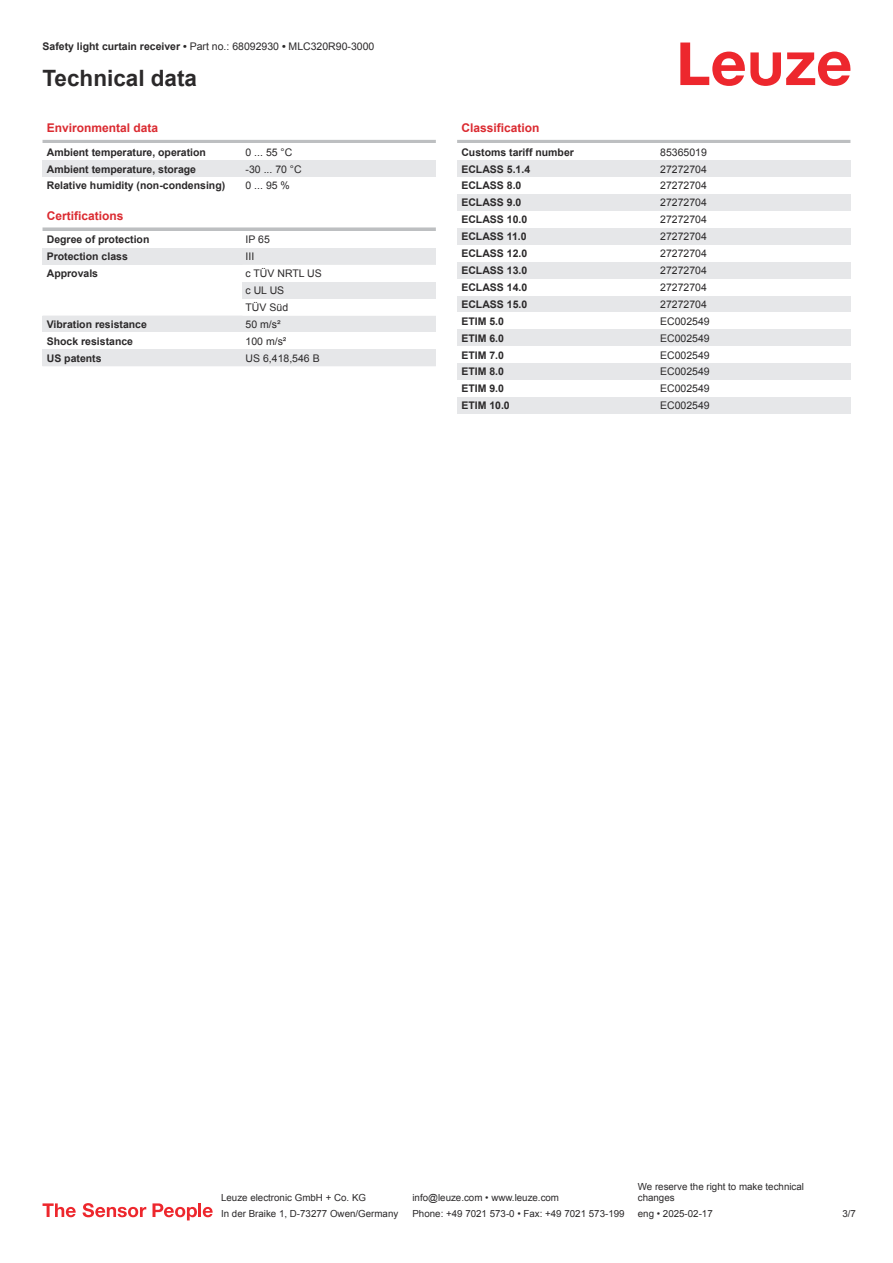
<style>
.page{position:relative;width:893px;height:1263px;background:#fff}
.page>*{position:absolute;margin:0;border:0;box-sizing:border-box;transform-origin:0 0}
.t1{font:700 22.5px "Arial";color:#2b292a}
.t2{font:700 12px "Arial";color:#db2a30}
.t3{font:700 10.5px "Arial";color:#2b292a}
.t4{font:10.5px/17px "Arial";color:#2b292a}
.t5{font:9.75px/11.7px "Arial";color:#2b292a}
.s1{font-weight:700}
</style>
<div class="page">
<svg style="left:680px;top:43px;width:170px;height:43px"></svg>
<hr style="left:43px;top:140px;width:393px;height:3px;background:#bdbfc1">
<div style="left:43px;top:160px;width:199px;height:17px;background:#e6e7e9"></div>
<div style="left:242px;top:160px;width:194px;height:17px;background:#e6e7e9"></div>
<svg style="left:43px;top:227px;width:393px;height:4px;background:#c4c6c8"></svg>
<div style="left:43px;top:248px;width:199px;height:17px;background:#e6e7e9"></div>
<div style="left:242px;top:248px;width:194px;height:17px;background:#e6e7e9"></div>
<div style="left:242px;top:282px;width:194px;height:17px;background:#e6e7e9"></div>
<div style="left:43px;top:316px;width:199px;height:16px;background:#e6e7e9"></div>
<div style="left:242px;top:316px;width:194px;height:16px;background:#e6e7e9"></div>
<div style="left:43px;top:349px;width:199px;height:17px;background:#e6e7e9"></div>
<div style="left:242px;top:349px;width:194px;height:17px;background:#e6e7e9"></div>
<hr style="left:457px;top:140px;width:393px;height:3px;background:#bdbfc1">
<div style="left:457px;top:160px;width:200px;height:17px;background:#e6e7e9"></div>
<div style="left:657px;top:160px;width:193px;height:17px;background:#e6e7e9"></div>
<div style="left:457px;top:194px;width:200px;height:17px;background:#e6e7e9"></div>
<div style="left:657px;top:194px;width:193px;height:17px;background:#e6e7e9"></div>
<div style="left:457px;top:228px;width:200px;height:17px;background:#e6e7e9"></div>
<div style="left:657px;top:228px;width:193px;height:17px;background:#e6e7e9"></div>
<div style="left:457px;top:262px;width:200px;height:17px;background:#e6e7e9"></div>
<div style="left:657px;top:262px;width:193px;height:17px;background:#e6e7e9"></div>
<div style="left:457px;top:296px;width:200px;height:16px;background:#e6e7e9"></div>
<div style="left:657px;top:296px;width:193px;height:16px;background:#e6e7e9"></div>
<div style="left:457px;top:329px;width:200px;height:17px;background:#e6e7e9"></div>
<div style="left:657px;top:329px;width:193px;height:17px;background:#e6e7e9"></div>
<div style="left:457px;top:363px;width:200px;height:17px;background:#e6e7e9"></div>
<div style="left:657px;top:363px;width:193px;height:17px;background:#e6e7e9"></div>
<div style="left:457px;top:397px;width:200px;height:17px;background:#e6e7e9"></div>
<div style="left:657px;top:397px;width:193px;height:17px;background:#e6e7e9"></div>
<svg style="left:43px;top:1203px;width:33px;height:14px"></svg>
<svg style="left:83px;top:1203px;width:63px;height:14px"></svg>
<svg style="left:153px;top:1203px;width:44px;height:17px"></svg>
<hr style="left:198px;top:1203px;width:3px;height:14px;background:#ed272d">
<svg style="left:203px;top:1207px;width:10px;height:10px"></svg>
<p class="t4" style="left:43px;top:39px;width:333px"><span class="s1">Safety light curtain receiver •</span> Part no.: 68092930 <span class="s1">•</span> MLC320R90-3000</p>
<h1 class="t1" style="left:43px;top:70px;width:156px">Technical data</h1>
<p class="t2" style="left:47px;top:123px;width:113px">Environmental data</p>
<p class="t3" style="left:47px;top:148px;width:161px">Ambient temperature, operation</p>
<p class="t4" style="left:246px;top:144px;width:48px">0 ... 55 °C</p>
<p class="t3" style="left:47px;top:165px;width:151px">Ambient temperature, storage</p>
<p class="t4" style="left:246px;top:161px;width:58px">-30 ... 70 °C</p>
<p class="t3" style="left:47px;top:182px;width:180px">Relative humidity (non-condensing)</p>
<p class="t4" style="left:246px;top:178px;width:46px">0 ... 95 %</p>
<p class="t2" style="left:47px;top:211px;width:78px">Certifications</p>
<p class="t3" style="left:47px;top:236px;width:104px">Degree of protection</p>
<p class="t4" style="left:246px;top:232px;width:26px">IP 65</p>
<p class="t3" style="left:47px;top:252px;width:83px">Protection class</p>
<p class="t4" style="left:246px;top:249px;width:10px">III</p>
<p class="t3" style="left:47px;top:269px;width:53px">Approvals</p>
<p class="t4" style="left:246px;top:266px;width:78px">c TÜV NRTL US c UL US<br>TÜV Süd</p>
<p class="t3" style="left:47px;top:320px;width:102px">Vibration resistance</p>
<p class="t4" style="left:246px;top:317px;width:37px">50 m/s²</p>
<p class="t3" style="left:47px;top:337px;width:88px">Shock resistance</p>
<p class="t4" style="left:246px;top:333px;width:42px">100 m/s²</p>
<p class="t3" style="left:47px;top:354px;width:56px">US patents</p>
<p class="t4" style="left:246px;top:350px;width:76px">US 6,418,546 B</p>
<p class="t2" style="left:461px;top:123px;width:80px">Classification</p>
<p class="t3" style="left:461px;top:148px;width:114px">Customs tariff number</p>
<p class="t4" style="left:660px;top:144px;width:48px">85365019</p>
<p class="t3" style="left:461px;top:165px;width:70px">ECLASS 5.1.4</p>
<p class="t4" style="left:660px;top:161px;width:48px">27272704</p>
<p class="t3" style="left:461px;top:182px;width:62px">ECLASS 8.0</p>
<p class="t4" style="left:660px;top:178px;width:48px">27272704</p>
<p class="t3" style="left:461px;top:199px;width:62px">ECLASS 9.0</p>
<p class="t4" style="left:660px;top:195px;width:48px">27272704</p>
<p class="t3" style="left:461px;top:216px;width:67px">ECLASS 10.0</p>
<p class="t4" style="left:660px;top:212px;width:48px">27272704</p>
<p class="t3" style="left:461px;top:233px;width:67px">ECLASS 11.0</p>
<p class="t4" style="left:660px;top:229px;width:48px">27272704</p>
<p class="t3" style="left:461px;top:249px;width:67px">ECLASS 12.0</p>
<p class="t4" style="left:660px;top:246px;width:48px">27272704</p>
<p class="t3" style="left:461px;top:266px;width:67px">ECLASS 13.0</p>
<p class="t4" style="left:660px;top:263px;width:48px">27272704</p>
<p class="t3" style="left:461px;top:283px;width:67px">ECLASS 14.0</p>
<p class="t4" style="left:660px;top:280px;width:48px">27272704</p>
<p class="t3" style="left:461px;top:300px;width:67px">ECLASS 15.0</p>
<p class="t4" style="left:660px;top:297px;width:48px">27272704</p>
<p class="t3" style="left:461px;top:317px;width:44px">ETIM 5.0</p>
<p class="t4" style="left:660px;top:313px;width:51px">EC002549</p>
<p class="t3" style="left:461px;top:334px;width:44px">ETIM 6.0</p>
<p class="t4" style="left:660px;top:330px;width:51px">EC002549</p>
<p class="t3" style="left:461px;top:351px;width:44px">ETIM 7.0</p>
<p class="t4" style="left:660px;top:347px;width:51px">EC002549</p>
<p class="t3" style="left:461px;top:368px;width:44px">ETIM 8.0</p>
<p class="t4" style="left:660px;top:364px;width:51px">EC002549</p>
<p class="t3" style="left:461px;top:385px;width:44px">ETIM 9.0</p>
<p class="t4" style="left:660px;top:381px;width:51px">EC002549</p>
<p class="t3" style="left:461px;top:402px;width:50px">ETIM 10.0</p>
<p class="t4" style="left:660px;top:398px;width:51px">EC002549</p>
<p class="t5" style="left:221px;top:1193px;width:146px">Leuze electronic GmbH + Co. KG</p>
<p class="t5" style="left:412px;top:1193px;width:148px">info@leuze.com • www.leuze.com</p>
<p class="t5" style="left:638px;top:1181px;width:168px">We reserve the right to make technical changes</p>
<p class="t5" style="left:221px;top:1209px;width:179px">In der Braike 1, D-73277 Owen/Germany</p>
<p class="t5" style="left:412px;top:1209px;width:214px">Phone: +49 7021 573-0 • Fax: +49 7021 573-199</p>
<p class="t5" style="left:638px;top:1209px;width:76px">eng • 2025-02-17</p>
<p class="t5" style="left:842px;top:1209px;width:15px">3 /7</p>
</div>
